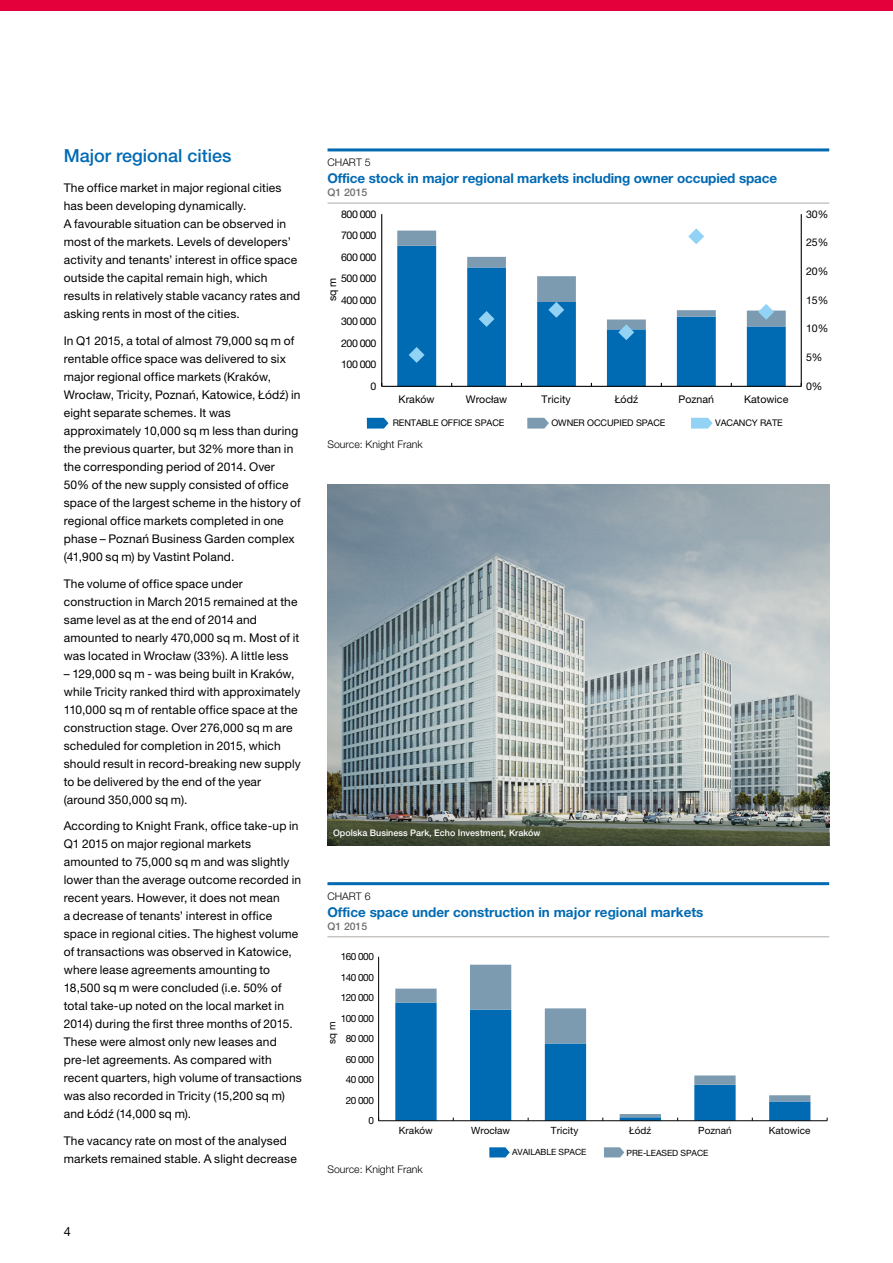
<style>
.page{position:relative;width:893px;height:1263px;background:#fff}
.page>*{position:absolute;margin:0;border:0;box-sizing:border-box;transform-origin:0 0}
.t1{font:500 18px "Helvetica Neue LT Pro";color:#006ab3}
.t2{font:700 13.5px "Helvetica Neue LT Pro";letter-spacing:-.01em;color:#006ab3}
.t3{font:12.75px "Helvetica Neue LT Pro";color:#000}
.t4{font:12px/18px "Helvetica Neue LT Pro";letter-spacing:.015em;color:#000}
.t5{font:10.65px "Helvetica Neue LT Pro";letter-spacing:-.005em;color:#000}
.t6{font:300 10.5px "Helvetica Neue LT Pro";color:#000}
.t7{font:500 10.5px "Helvetica Neue LT Pro";letter-spacing:-.005em;color:#706f6f}
.t8{font:10.05px "Helvetica Neue LT Pro";letter-spacing:-.05em;color:#000}
.t9{font:10.05px "Helvetica Neue LT Pro";letter-spacing:.005em;color:#000}
.t10{font:9.15px "Helvetica Neue LT Pro";letter-spacing:-.01em;color:#000}
.t11{font:500 9px "Helvetica Neue LT Pro";color:#fff}
.t12{font:8.55px "Helvetica Neue LT Pro";letter-spacing:-.01em;color:#000}
</style>
<div class="page">
<div style="left:0;top:0;width:893px;height:11px;background:#e4003b"></div>
<svg style="left:489px;top:1147px;width:21px;height:10px"></svg>
<svg style="left:604px;top:1147px;width:20px;height:10px"></svg>
<svg style="left:395px;top:1117px;width:415px;height:3px"></svg>
<svg style="left:395px;top:965px;width:415px;height:152px"></svg>
<hr style="left:378px;top:957px;width:1px;height:164px;background:#000">
<hr style="left:379px;top:1120px;width:448px;height:1px;background:#000">
<hr style="left:327px;top:882px;width:502px;height:3px;background:#006ab3">
<hr style="left:327px;top:936px;width:502px;height:1px;background:#b0aaa7">
<svg style="left:397px;top:340px;width:389px;height:46px;fill:#006ab3"></svg>
<hr style="left:801px;top:214px;width:1px;height:172px;background:#000">
<hr style="left:381px;top:214px;width:1px;height:172px;background:#000">
<hr style="left:382px;top:386px;width:419px;height:1px;background:#000">
<svg style="left:409px;top:347px;width:16px;height:16px"></svg>
<svg style="left:397px;top:228px;width:389px;height:112px"></svg>
<svg style="left:527px;top:418px;width:22px;height:11px"></svg>
<svg style="left:367px;top:418px;width:21px;height:11px"></svg>
<svg style="left:691px;top:418px;width:22px;height:11px"></svg>
<hr style="left:328px;top:148px;width:501px;height:3px;background:#006ab3">
<hr style="left:328px;top:203px;width:501px;height:1px;background:#b0aaa7">
<img style="left:328px;top:484px;width:501px;height:337px">
<svg style="left:328px;top:821px;width:501px;height:25px;background:#4d5641"></svg>
<h1 class="t1" style="left:64px;top:144px;width:169px">Major regional cities</h1>
<p class="t4" style="left:64px;top:179px;width:238px">The office market in major regional cities has been developing dynamically.<br>A favourable situation can be observed in most of the markets. Levels of developers’ activity and tenants’ interest in office space outside the capital remain high, which results in relatively stable vacancy rates and asking rents in most of the cities.</p>
<p class="t4" style="left:64px;top:331px;width:238px">In Q1 2015, a total of almost 79,000 sq m of rentable office space was delivered to six major regional office markets (Kraków, Wrocław, Tricity, Poznań, Katowice, Łódź) in eight separate schemes. It was approximately 10,000 sq m less than during the previous quarter, but 32% more than in the corresponding period of 2014. Over 50% of the new supply consisted of office space of the largest scheme in the history of regional office markets completed in one phase – Poznań Business Garden complex (41,900 sq m) by Vastint Poland.</p>
<p class="t4" style="left:64px;top:574px;width:237px">The volume of office space under construction in March 2015 remained at the same level as at the end of 2014 and amounted to nearly 470,000 sq m. Most of it was located in Wrocław (33%). A little less</p>
<p class="t4" style="left:64px;top:664px;width:239px">– 129,000 sq m - was being built in Kraków, while Tricity ranked third with approximately 110,000 sq m of rentable office space at the construction stage. Over 276,000 sq m are scheduled for completion in 2015, which should result in record-breaking new supply to be delivered by the end of the year (around 350,000 sq m).</p>
<p class="t4" style="left:64px;top:816px;width:240px">According to Knight Frank, office take-up in Q1 2015 on major regional markets amounted to 75,000 sq m and was slightly lower than the average outcome recorded in recent years. However, it does not mean<br>a decrease of tenants’ interest in office space in regional cities. The highest volume of transactions was observed in Katowice, where lease agreements amounting to 18,500 sq m were concluded (i.e. 50% of total take-up noted on the local market in 2014) during the first three months of 2015.<br>These were almost only new leases and pre-let agreements. As compared with recent quarters, high volume of transactions was also recorded in Tricity (15,200 sq m) and Łódź (14,000 sq m).</p>
<p class="t4" style="left:64px;top:1131px;width:235px">The vacancy rate on most of the analysed markets remained stable. A slight decrease</p>
<p class="t3" style="left:64px;top:1223px;width:9px">4</p>
<p class="t6" style="left:328px;top:156px;width:45px">CHART 5</p>
<p class="t2" style="left:328px;top:169px;width:451px">Office stock in major regional markets including owner occupied space</p>
<p class="t7" style="left:328px;top:186px;width:41px">Q1 2015</p>
<p class="t5" style="left:341px;top:207px;width:37px">800 000</p>
<p class="t5" style="left:341px;top:229px;width:37px">700 000</p>
<p class="t5" style="left:341px;top:250px;width:37px">600 000</p>
<p class="t5" style="left:341px;top:272px;width:37px">500 000</p>
<p class="t5" style="left:326px;top:301px;width:25px;rotate:-90deg">sq m</p>
<p class="t5" style="left:341px;top:293px;width:37px">400 000</p>
<p class="t5" style="left:341px;top:315px;width:37px">300 000</p>
<p class="t5" style="left:341px;top:336px;width:37px">200 000</p>
<p class="t5" style="left:341px;top:358px;width:37px">100 000</p>
<p class="t5" style="left:370px;top:380px;width:7px">0</p>
<p class="t5" style="left:399px;top:393px;width:37px">Kraków</p>
<p class="t5" style="left:466px;top:393px;width:43px">Wrocław</p>
<p class="t5" style="left:541px;top:393px;width:31px">Tricity</p>
<p class="t5" style="left:615px;top:393px;width:25px">Łódź</p>
<p class="t5" style="left:678px;top:393px;width:37px">Poznań</p>
<p class="t5" style="left:744px;top:393px;width:46px">Katowice</p>
<p class="t10" style="left:393px;top:417px;width:113px">RENTABLE OFFICE SPACE</p>
<p class="t10" style="left:551px;top:417px;width:116px">OWNER OCCUPIED SPACE</p>
<p class="t10" style="left:715px;top:417px;width:69px">VACANCY RATE</p>
<p class="t6" style="left:327px;top:437px;width:97px">Source: Knight Frank</p>
<p class="t5" style="left:806px;top:207px;width:24px">30%</p>
<p class="t5" style="left:806px;top:236px;width:24px">25%</p>
<p class="t5" style="left:806px;top:265px;width:24px">20%</p>
<p class="t5" style="left:806px;top:293px;width:24px">15%</p>
<p class="t5" style="left:806px;top:322px;width:24px">10%</p>
<p class="t5" style="left:806px;top:351px;width:18px">5%</p>
<p class="t5" style="left:806px;top:380px;width:18px">0%</p>
<p class="t11" style="left:333px;top:827px;width:209px">Opolska Business Park, Echo Investment, Kraków</p>
<p class="t6" style="left:327px;top:890px;width:45px">CHART 6</p>
<p class="t2" style="left:327px;top:903px;width:377px">Office space under construction in major regional markets</p>
<p class="t7" style="left:327px;top:920px;width:41px">Q1 2015</p>
<p class="t8" style="left:341px;top:950px;width:35px">160 000</p>
<p class="t8" style="left:341px;top:971px;width:35px">140 000</p>
<p class="t8" style="left:341px;top:991px;width:35px">120 000</p>
<p class="t8" style="left:341px;top:1012px;width:35px">100 000</p>
<p class="t8" style="left:326px;top:1043px;width:24px;rotate:-90deg">sq m</p>
<p class="t8" style="left:346px;top:1032px;width:30px">80 000</p>
<p class="t8" style="left:346px;top:1053px;width:30px">60 000</p>
<p class="t8" style="left:346px;top:1073px;width:30px">40 000</p>
<p class="t8" style="left:346px;top:1094px;width:30px">20 000</p>
<p class="t8" style="left:368px;top:1114px;width:7px">0</p>
<p class="t8" style="left:399px;top:1124px;width:35px">Kraków</p>
<p class="t9" style="left:471px;top:1124px;width:41px">Wrocław</p>
<p class="t8" style="left:551px;top:1124px;width:29px">Tricity</p>
<p class="t8" style="left:629px;top:1124px;width:24px">Łódź</p>
<p class="t8" style="left:698px;top:1124px;width:35px">Poznań</p>
<p class="t8" style="left:769px;top:1124px;width:43px">Katowice</p>
<p class="t12" style="left:512px;top:1147px;width:76px">AVAILABLE SPACE</p>
<p class="t12" style="left:627px;top:1147px;width:83px">PRE-LEASED SPACE</p>
<p class="t6" style="left:327px;top:1163px;width:97px">Source: Knight Frank</p>
</div>
